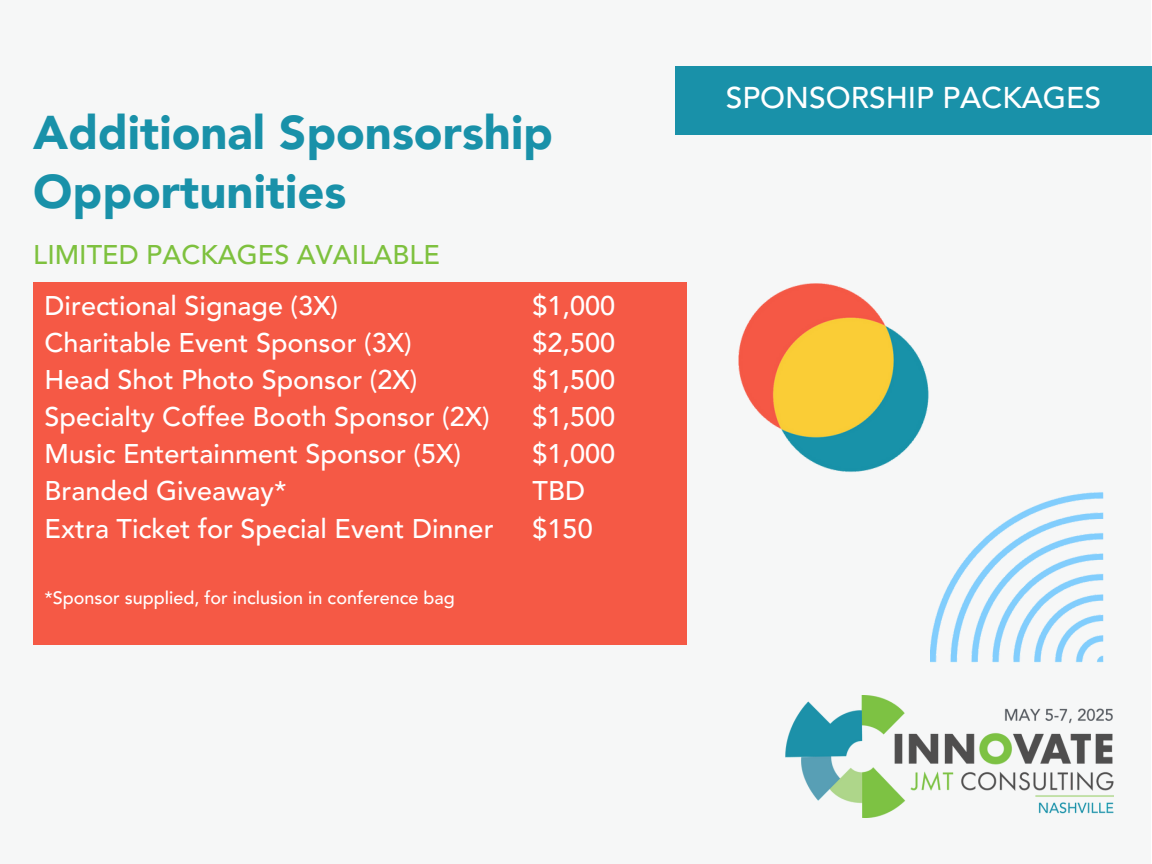
<style>
.page{position:relative;width:1152px;height:864px;background:#fff}
.page>*{position:absolute;margin:0;border:0;box-sizing:border-box;transform-origin:0 0}
.t1{font:900 47.25px/58.5px "Avenir LT Pro";color:#1991a9}
.t2{font:500 30px "Avenir LT Pro";color:#fff}
.t3{font:500 27px/37.2px "Avenir LT Pro";color:#fff}
.t4{font:500 27px "Avenir LT Pro";color:#7ec13e}
.t5{font:500 18px "Avenir LT Pro";color:#fff}
</style>
<div class="page">
<div style="left:0;top:0;width:1151px;height:864px;background:#f6f7f7"></div>
<div style="left:675px;top:67px;width:477px;height:68px;background:#1991a9"></div>
<img style="left:785px;top:696px;width:329px;height:121px">
<div style="left:33px;top:282px;width:489px;height:363px;background:#f55945"></div>
<div style="left:521px;top:282px;width:166px;height:363px;background:#f55945"></div>
<img style="left:930px;top:492px;width:173px;height:171px">
<img style="left:739px;top:283px;width:190px;height:189px">
<p class="t1" style="left:33px;top:108px;width:521px">Additional Sponsorship<br>Opportunities</p>
<p class="t4" style="left:33px;top:244px;width:408px">LIMITED PACKAGES AVAILABLE</p>
<h2 class="t3" style="left:45px;top:289px;width:451px">Directional Signage (3X)<br>Charitable Event Sponsor (3X)<br>Head Shot Photo Sponsor (2X)<br>Specialty Coffee Booth Sponsor (2X)<br>Music Entertainment Sponsor (5X)<br>Branded Giveaway*<br>Extra Ticket for Special Event Dinner</h2>
<h3 class="t5" style="left:45px;top:590px;width:412px">*Sponsor supplied, for inclusion in conference bag</h3>
<p class="t3" style="left:533px;top:289px;width:84px">$1,000 $2,500 $1,500 $1,500 $1,000<br>TBD $150</p>
<h1 class="t2" style="left:726px;top:86px;width:377px">SPONSORSHIP PACKAGES</h1>
</div>
